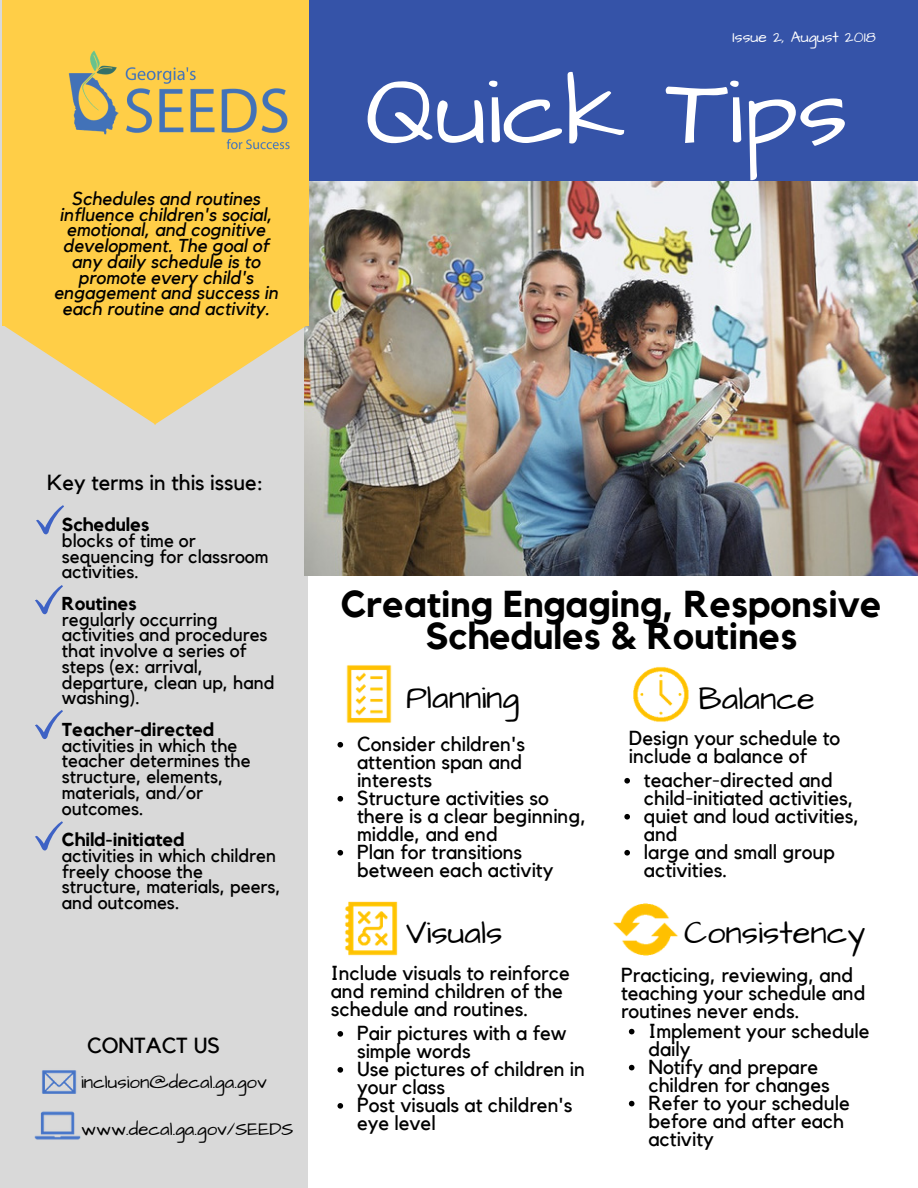
<style>
.page{position:relative;width:918px;height:1188px;background:#fff}
.page>*{position:absolute;margin:0;border:0;box-sizing:border-box;transform-origin:0 0}
.t1{font:99.6px "Architects Daughter";color:#fff}
.t2{font:700 37.35px/32.7px "Kollektif";color:#000;text-align:center}
.t3{font:32.7px "Architects Daughter";color:#000}
.t4{font:21.75px "Kollektif";color:#000}
.t5{font:20.25px/18px "Kollektif";color:#000}
.t6{font:18.75px/15.8px "Kollektif";color:#000}
.t7{font:italic 18.75px/15.8px "Kollektif";color:#000;text-align:center}
.t8{font:700 18.75px "Kollektif";color:#000}
.t9{font:18.75px "Architects Daughter";color:#000}
.t10{font:15.6px "Architects Daughter";color:#fff}
</style>
<div class="page">
<div style="left:0;top:0;width:307px;height:1188px;background:#d9d9d9"></div>
<div style="left:305px;top:0;width:613px;height:183px;background:#3553a8"></div>
<img style="left:305px;top:181px;width:613px;height:395px">
<svg style="left:36px;top:505px;width:28px;height:29px"></svg>
<svg style="left:35px;top:585px;width:28px;height:29px"></svg>
<svg style="left:338px;top:742px;width:5px;height:6px"></svg>
<svg style="left:338px;top:796px;width:5px;height:6px"></svg>
<svg style="left:338px;top:850px;width:5px;height:6px"></svg>
<div style="left:3px;top:0;width:305px;height:326px;background:#ffce47"></div>
<svg style="left:4px;top:326px;width:304px;height:99px"></svg>
<img style="left:346px;top:665px;width:46px;height:58px">
<svg style="left:338px;top:1031px;width:5px;height:6px"></svg>
<svg style="left:338px;top:1067px;width:5px;height:6px"></svg>
<svg style="left:338px;top:1103px;width:5px;height:6px"></svg>
<img style="left:345px;top:901px;width:53px;height:55px">
<svg style="left:629px;top:1029px;width:5px;height:5px"></svg>
<svg style="left:629px;top:1065px;width:5px;height:5px"></svg>
<svg style="left:629px;top:1101px;width:5px;height:5px"></svg>
<img style="left:613px;top:903px;width:65px;height:53px">
<svg style="left:624px;top:778px;width:6px;height:6px"></svg>
<svg style="left:624px;top:814px;width:6px;height:6px"></svg>
<svg style="left:624px;top:850px;width:6px;height:6px"></svg>
<img style="left:633px;top:666px;width:56px;height:56px">
<img style="left:68px;top:43px;width:241px;height:118px">
<img style="left:42px;top:1070px;width:35px;height:24px">
<img style="left:35px;top:1111px;width:46px;height:29px">
<svg style="left:35px;top:710px;width:28px;height:29px"></svg>
<svg style="left:35px;top:821px;width:28px;height:29px"></svg>
<p class="t7" style="left:54px;top:191px;width:226px">Schedules and routines influence children's social, emotional, and cognitive development. The goal of any daily schedule is to promote every child's engagement and success in each routine and activity.</p>
<p class="t10" style="left:733px;top:27px;width:145px">Issue 2, August 2018</p>
<h1 class="t1" style="left:365px;top:45px;width:485px">Quick Tips</h1>
<p class="t4" style="left:47px;top:473px;width:218px">Key terms in this issue:</p>
<p class="t8" style="left:62px;top:516px;width:89px">Schedules</p>
<p class="t6" style="left:62px;top:533px;width:208px">blocks of time or sequencing for classroom activities.</p>
<p class="t8" style="left:62px;top:595px;width:76px">Routines</p>
<p class="t6" style="left:62px;top:612px;width:214px">regularly occurring activities and procedures that involve a series of steps (ex: arrival, departure, clean up, hand washing).</p>
<p class="t8" style="left:62px;top:721px;width:154px">Teacher-directed</p>
<p class="t6" style="left:62px;top:738px;width:190px">activities in which the teacher determines the structure, elements, materials, and/or outcomes.</p>
<p class="t8" style="left:62px;top:831px;width:124px">Child-initiated</p>
<p class="t6" style="left:62px;top:848px;width:221px">activities in which children freely choose the structure, materials, peers, and outcomes.</p>
<p class="t4" style="left:87px;top:1035px;width:135px">CONTACT US</p>
<p class="t9" style="left:81px;top:1070px;width:187px">inclusion@decal.ga.gov</p>
<p class="t9" style="left:81px;top:1117px;width:214px">www.decal.ga.gov/SEEDS</p>
<h2 class="t2" style="left:341px;top:589px;width:543px">Creating Engaging, Responsive<br>Schedules &amp; Routines</h2>
<h3 class="t3" style="left:406px;top:676px;width:115px">Planning</h3>
<p class="t5" style="left:357px;top:736px;width:231px">Consider children's attention span and interests<br>Structure activities so there is a clear beginning, middle, and end<br>Plan for transitions between each activity</p>
<h3 class="t3" style="left:699px;top:677px;width:118px">Balance</h3>
<p class="t5" style="left:629px;top:730px;width:213px">Design your schedule to include a balance of</p>
<p class="t5" style="left:644px;top:772px;width:217px">teacher-directed and child-initiated activities, quiet and loud activities, and<br>large and small group activities.</p>
<h3 class="t3" style="left:406px;top:911px;width:98px">Visuals</h3>
<p class="t5" style="left:331px;top:965px;width:241px">Include visuals to reinforce and remind children of the schedule and routines.</p>
<p class="t5" style="left:357px;top:1025px;width:229px">Pair pictures with a few simple words<br>Use pictures of children in your class<br>Post visuals at children's eye level</p>
<h3 class="t3" style="left:684px;top:911px;width:183px">Consistency</h3>
<p class="t5" style="left:621px;top:966px;width:246px">Practicing, reviewing, and teaching your schedule and routines never ends.</p>
<p class="t5" style="left:648px;top:1023px;width:223px">Implement your schedule daily<br>Notify and prepare children for changes<br>Refer to your schedule before and after each activity</p>
</div>
